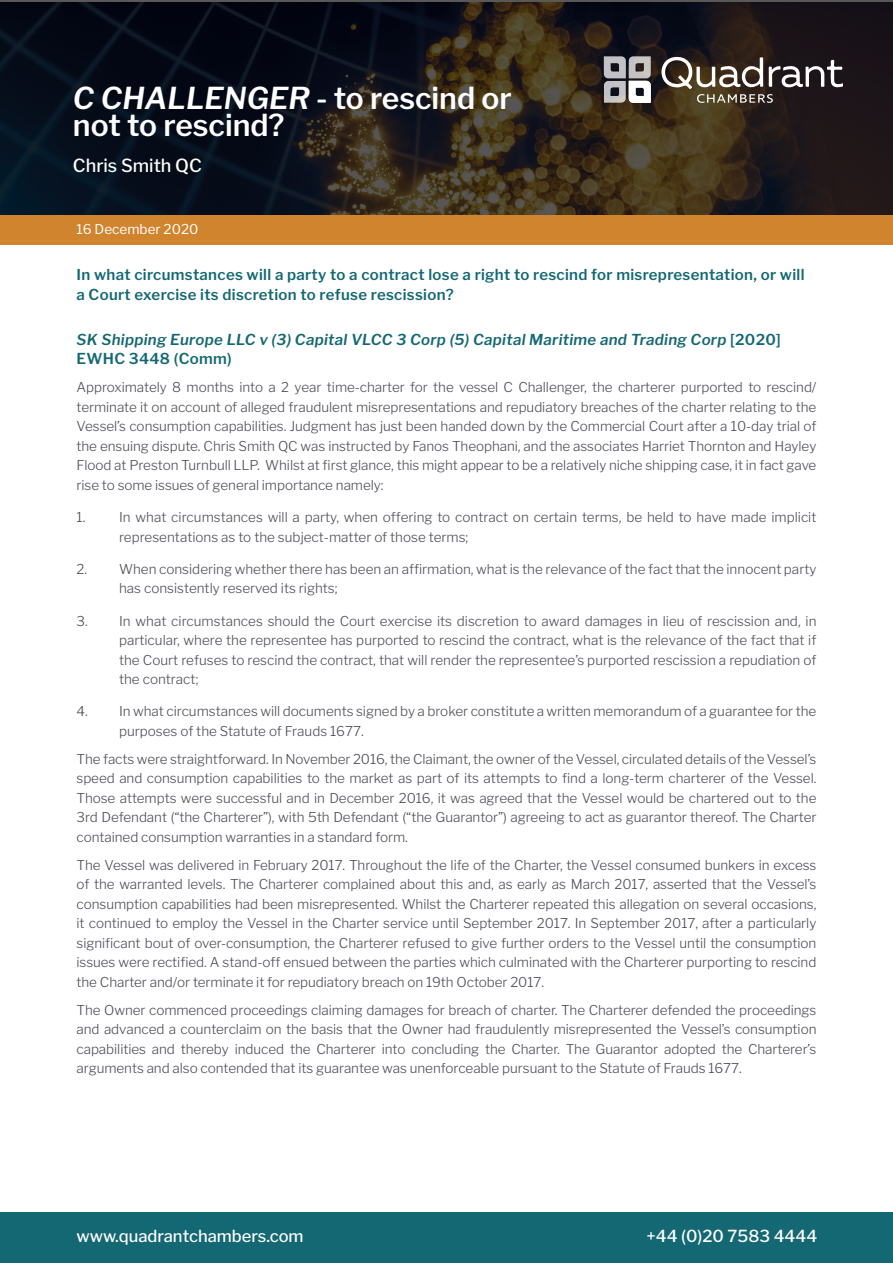
<style>
.page{position:relative;width:893px;height:1263px;background:#fff}
.page>*{position:absolute;margin:0;border:0;box-sizing:border-box;transform-origin:0 0}
.t1{font:600 30px/27px "Libre Franklin";color:#fff}
.t2{font:500 18px "Libre Franklin";color:#fff}
.t3{font:500 16.5px "Libre Franklin";color:#fff}
.Sub-heading_2{font:600 15px/19.5px "Libre Franklin";letter-spacing:.02em;color:#146873}
.Sub-heading_2-2{font:italic 600 15px/19.5px "Libre Franklin";letter-spacing:.02em;color:#146873}
.Body{font:300 13.5px/19.5px "Libre Franklin";color:#4d4e56;text-align:justify}
.t4{font:13.5px "Libre Franklin";color:#fff}
.s1{font-style:italic}
.s2{font-style:normal}
</style>
<div class="page">
<svg style="left:0;top:0;width:893px;height:215px;background:#1d1b1b"></svg>
<div style="left:0;top:1212px;width:893px;height:51px;background:#146873"></div>
<svg style="left:604px;top:56px;width:47px;height:47px"></svg>
<svg style="left:661px;top:56px;width:182px;height:47px;background:#584f48"></svg>
<div style="left:0;top:215px;width:893px;height:29px;background:#d0842e"></div>
<p class="t1" style="left:73px;top:84px;width:440px"><span class="s1">C CHALLENGER</span> - to rescind or not to rescind?</p>
<p class="t2" style="left:73px;top:154px;width:130px">Chris Smith QC</p>
<p class="t4" style="left:77px;top:221px;width:123px">16 December 2020</p>
<p class="Sub-heading_2" style="left:77px;top:265px;width:729px">In what circumstances will a party to a contract lose a right to rescind for misrepresentation, or will a Court exercise its discretion to refuse rescission?</p>
<p class="Sub-heading_2-2" style="left:77px;top:330px;width:706px">SK Shipping Europe LLC v (3) Capital VLCC 3 Corp (5) Capital Maritime and Trading Corp <span class="s2">[2020]<br>EWHC 3448 (Comm)</span></p>
<p class="Body" style="left:77px;top:378px;width:741px">Approximately 8 months into a 2 year time-charter for the vessel C Challenger, the charterer purported to rescind/ terminate it on account of alleged fraudulent misrepresentations and repudiatory breaches of the charter relating to the Vessel’s consumption capabilities. Judgment has just been handed down by the Commercial Court after a 10-day trial of the ensuing dispute. Chris Smith QC was instructed by Fanos Theophani, and the associates Harriet Thornton and Hayley Flood at Preston Turnbull LLP. Whilst at first glance, this might appear to be a relatively niche shipping case, it in fact gave rise to some issues of general importance namely:</p>
<p class="Body" style="left:77px;top:507px;width:10px">1.</p>
<p class="Body" style="left:119px;top:507px;width:699px">In what circumstances will a party, when offering to contract on certain terms, be held to have made implicit representations as to the subject-matter of those terms;</p>
<p class="Body" style="left:119px;top:559px;width:699px;text-indent:-43px">2. When considering whether there has been an affirmation, what is the relevance of the fact that the innocent party has consistently reserved its rights;</p>
<p class="Body" style="left:119px;top:611px;width:699px;text-indent:-43px">3. In what circumstances should the Court exercise its discretion to award damages in lieu of rescission and, in particular, where the representee has purported to rescind the contract, what is the relevance of the fact that if the Court refuses to rescind the contract, that will render the representee’s purported rescission a repudiation of the contract;</p>
<p class="Body" style="left:119px;top:702px;width:699px;text-indent:-43px">4. In what circumstances will documents signed by a broker constitute a written memorandum of a guarantee for the purposes of the Statute of Frauds 1677.</p>
<p class="Body" style="left:77px;top:749px;width:741px">The facts were straightforward. In November 2016, the Claimant, the owner of the Vessel, circulated details of the Vessel’s speed and consumption capabilities to the market as part of its attempts to find a long-term charterer of the Vessel.<br>Those attempts were successful and in December 2016, it was agreed that the Vessel would be chartered out to the 3rd Defendant (“the Charterer”), with 5th Defendant (“the Guarantor”) agreeing to act as guarantor thereof. The Charter contained consumption warranties in a standard form.</p>
<p class="Body" style="left:77px;top:855px;width:741px">The Vessel was delivered in February 2017. Throughout the life of the Charter, the Vessel consumed bunkers in excess of the warranted levels. The Charterer complained about this and, as early as March 2017, asserted that the Vessel’s consumption capabilities had been misrepresented. Whilst the Charterer repeated this allegation on several occasions, it continued to employ the Vessel in the Charter service until September 2017. In September 2017, after a particularly significant bout of over-consumption, the Charterer refused to give further orders to the Vessel until the consumption issues were rectified. A stand-off ensued between the parties which culminated with the Charterer purporting to rescind the Charter and/or terminate it for repudiatory breach on 19th October 2017.</p>
<p class="Body" style="left:77px;top:1000px;width:741px">The Owner commenced proceedings claiming damages for breach of charter. The Charterer defended the proceedings and advanced a counterclaim on the basis that the Owner had fraudulently misrepresented the Vessel’s consumption capabilities and thereby induced the Charterer into concluding the Charter. The Guarantor adopted the Charterer’s arguments and also contended that its guarantee was unenforceable pursuant to the Statute of Frauds 1677.</p>
<p class="t3" style="left:77px;top:1226px;width:229px">www.quadrantchambers.com</p>
<p class="t3" style="left:647px;top:1226px;width:172px">+44 (0)20 7583 4444</p>
</div>
